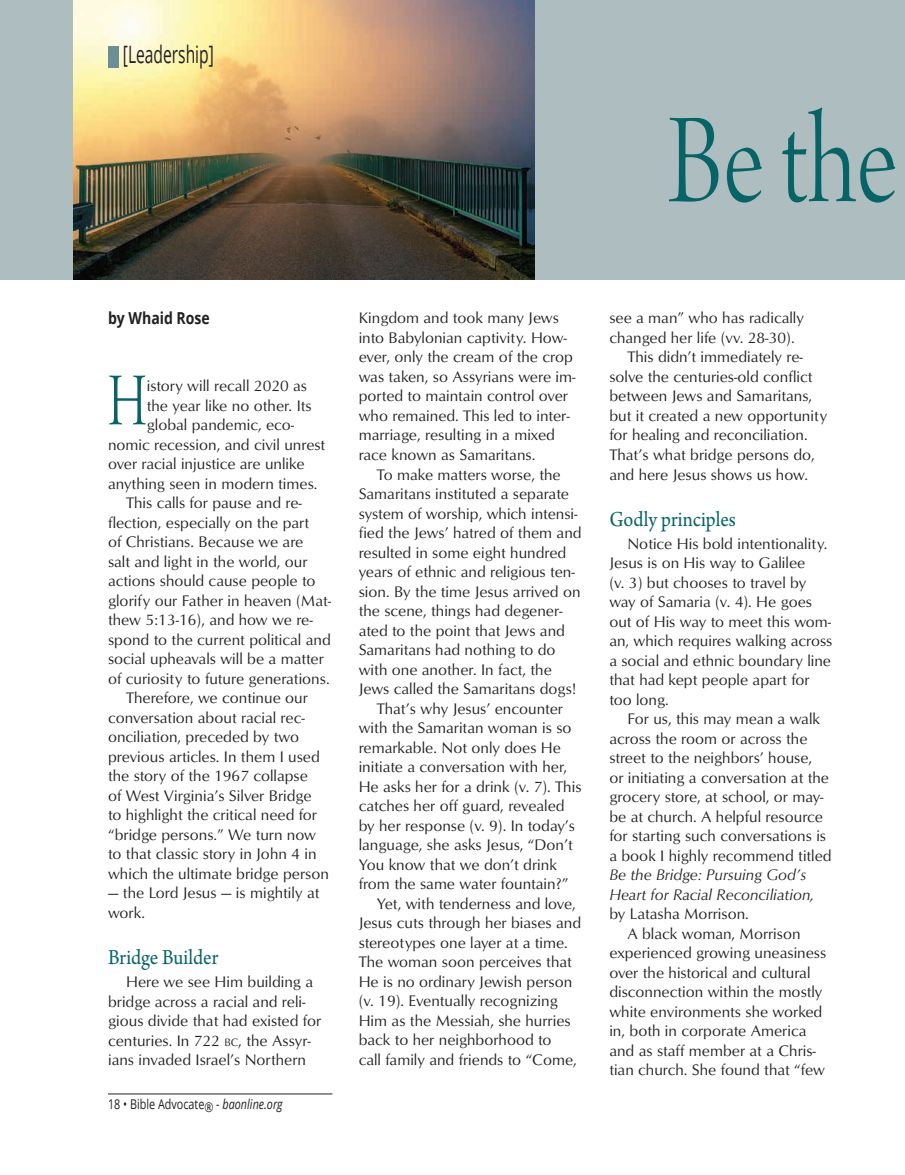
<style>
.page{position:relative;width:905px;height:1175px;background:#fff}
.page>*{position:absolute;margin:0;border:0;box-sizing:border-box;transform-origin:0 0}
.Article_-_Title_-_Ar{font:135px "Arno Pro Light Display";color:#076366;scale:.8 1}
.Article_-_Main_text{font:79.05px "Arno Pro Light Display";color:#076366;scale:.7 1}
.Article_-_Header{font:24px "Open Sans";color:#231f20;scale:.65 1}
.Article_-_Subhead{font:22.5px "Arno Pro";color:#076366;scale:.9 1}
.Article_-_Tagline{font:700 16.5px "Open Sans";color:#231f20;scale:.85 1}
.Article_-_Main_text-2{font:15.75px/19.5px "Optimum Roman DTC";color:#231f20}
.t1{font:13.5px "Open Sans";color:#231f20;scale:.8 1}
.s1{font-size:10.95px}
.s2{font-style:italic}
.s3{font-family:"Optimum Roman Italic DTC"}
</style>
<div class="page">
<hr style="left:108px;top:1093px;width:224px;height:1px;background:#231f20">
<div style="left:0;top:0;width:904px;height:279px;background:#adbdc0"></div>
<img style="left:73px;top:0;width:461px;height:279px">
<div style="left:108px;top:46px;width:11px;height:21px;background:#6b8f94"></div>
<p class="Article_-_Header" style="left:123px;top:38px;width:141px">[Leadership]</p>
<p class="Article_-_Title_-_Ar" style="left:667px;top:87px;width:289px">Be the</p>
<p class="Article_-_Tagline" style="left:108px;top:306px;width:121px">by Whaid Rose</p>
<p class="Article_-_Main_text" style="left:108px;top:358px;width:57px">H</p>
<p class="Article_-_Main_text-2" style="left:147px;top:376px;width:162px">istory will recall 2020 as</p>
<p class="Article_-_Main_text-2" style="left:147px;top:395px;width:166px">the year like no other. Its</p>
<p class="Article_-_Main_text-2" style="left:147px;top:415px;width:149px">global pandemic, eco-</p>
<p class="Article_-_Main_text-2" style="left:108px;top:434px;width:219px">nomic recession, and civil unrest</p>
<p class="Article_-_Main_text-2" style="left:108px;top:454px;width:198px">over racial injustice are unlike</p>
<p class="Article_-_Main_text-2" style="left:108px;top:473px;width:211px">anything seen in modern times.</p>
<p class="Article_-_Main_text-2" style="left:108px;top:493px;width:225px;text-indent:18px">This calls for pause and re&shy;flection, especially on the part<br>of Christians. Because we are<br>salt and light in the world, our actions should cause people to glorify our Father in heaven (Mat&shy;thew 5:13-16), and how we re&shy;spond to the current political and social upheavals will be a matter of curiosity to future generations.</p>
<p class="Article_-_Main_text-2" style="left:108px;top:688px;width:222px;text-indent:18px">Therefore, we continue our conversation about racial rec&shy;onciliation, preceded by two previous articles. In them I used the story of the 1967 collapse<br>of West Virginia’s Silver Bridge to highlight the critical need for “bridge persons.” We turn now to that classic story in John 4 in which the ultimate bridge person</p>
<p class="Article_-_Main_text-2" style="left:108px;top:883px;width:213px">— the Lord Jesus — is mightily at work.</p>
<p class="Article_-_Subhead" style="left:108px;top:944px;width:124px">Bridge Builder</p>
<p class="Article_-_Main_text-2" style="left:108px;top:971px;width:215px;text-indent:18px">Here we see Him building a bridge across a racial and reli&shy;gious divide that had existed for centuries. In 722 <span class="s1">bc</span>, the Assyr&shy;ians invaded Israel’s Northern</p>
<p class="t1" style="left:108px;top:1094px;width:220px">18 • Bible Advocate® - <span class="s2">baonline.org</span></p>
<p class="Article_-_Main_text-2" style="left:358px;top:308px;width:218px">Kingdom and took many Jews into Babylonian captivity. How&shy;ever, only the cream of the crop was taken, so Assyrians were im&shy;ported to maintain control over who remained. This led to inter&shy;marriage, resulting in a mixed race known as Samaritans.</p>
<p class="Article_-_Main_text-2" style="left:358px;top:464px;width:224px;text-indent:18px">To make matters worse, the<br>Samaritans instituted a separate system of worship, which intensi&shy;fied the Jews’ hatred of them and resulted in some eight hundred years of ethnic and religious ten&shy;sion. By the time Jesus arrived on the scene, things had degener&shy;ated to the point that Jews and<br>Samaritans had nothing to do with one another. In fact, the<br>Jews called the Samaritans dogs!</p>
<p class="Article_-_Main_text-2" style="left:358px;top:698px;width:224px;text-indent:18px">That’s why Jesus’ encounter with the Samaritan woman is so remarkable. Not only does He initiate a conversation with her,<br>He asks her for a drink (v. 7). This catches her off guard, revealed by her response (v. 9). In today’s language, she asks Jesus, “Don’t<br>You know that we don’t drink from the same water fountain?”</p>
<p class="Article_-_Main_text-2" style="left:358px;top:893px;width:224px;text-indent:18px">Yet, with tenderness and love,<br>Jesus cuts through her biases and stereotypes one layer at a time.<br>The woman soon perceives that<br>He is no ordinary Jewish person (v. 19). Eventually recognizing<br>Him as the Messiah, she hurries back to her neighborhood to<br>call family and friends to “Come,</p>
<p class="Article_-_Main_text-2" style="left:609px;top:308px;width:196px">see a man” who has radically changed her life (vv. 28-30).</p>
<p class="Article_-_Main_text-2" style="left:609px;top:347px;width:219px;text-indent:18px">This didn’t immediately re&shy;solve the centuries-old conflict between Jews and Samaritans, but it created a new opportunity for healing and reconciliation.<br>That’s what bridge persons do, and here Jesus shows us how.</p>
<p class="Article_-_Subhead" style="left:609px;top:506px;width:142px">Godly principles</p>
<p class="Article_-_Main_text-2" style="left:609px;top:533px;width:225px;text-indent:18px">Notice His bold intentionality.<br>Jesus is on His way to Galilee<br>(v. 3) but chooses to travel by way of Samaria (v. 4). He goes out of His way to meet this wom&shy;an, which requires walking across a social and ethnic boundary line that had kept people apart for too long.</p>
<p class="Article_-_Main_text-2" style="left:609px;top:708px;width:224px;text-indent:18px">For us, this may mean a walk across the room or across the street to the neighbors’ house,<br>or initiating a conversation at the grocery store, at school, or may&shy;be at church. A helpful resource for starting such conversations is a book I highly recommend titled<br><span class="s3">Be the Bridge: Pursuing God’s<br>Heart for Racial Reconciliation, </span>by Latasha Morrison.</p>
<p class="Article_-_Main_text-2" style="left:609px;top:923px;width:218px;text-indent:18px">A black woman, Morrison experienced growing uneasiness over the historical and cultural disconnection within the mostly white environments she worked in, both in corporate America and as staff member at a Chris&shy;tian church. She found that “few</p>
</div>
